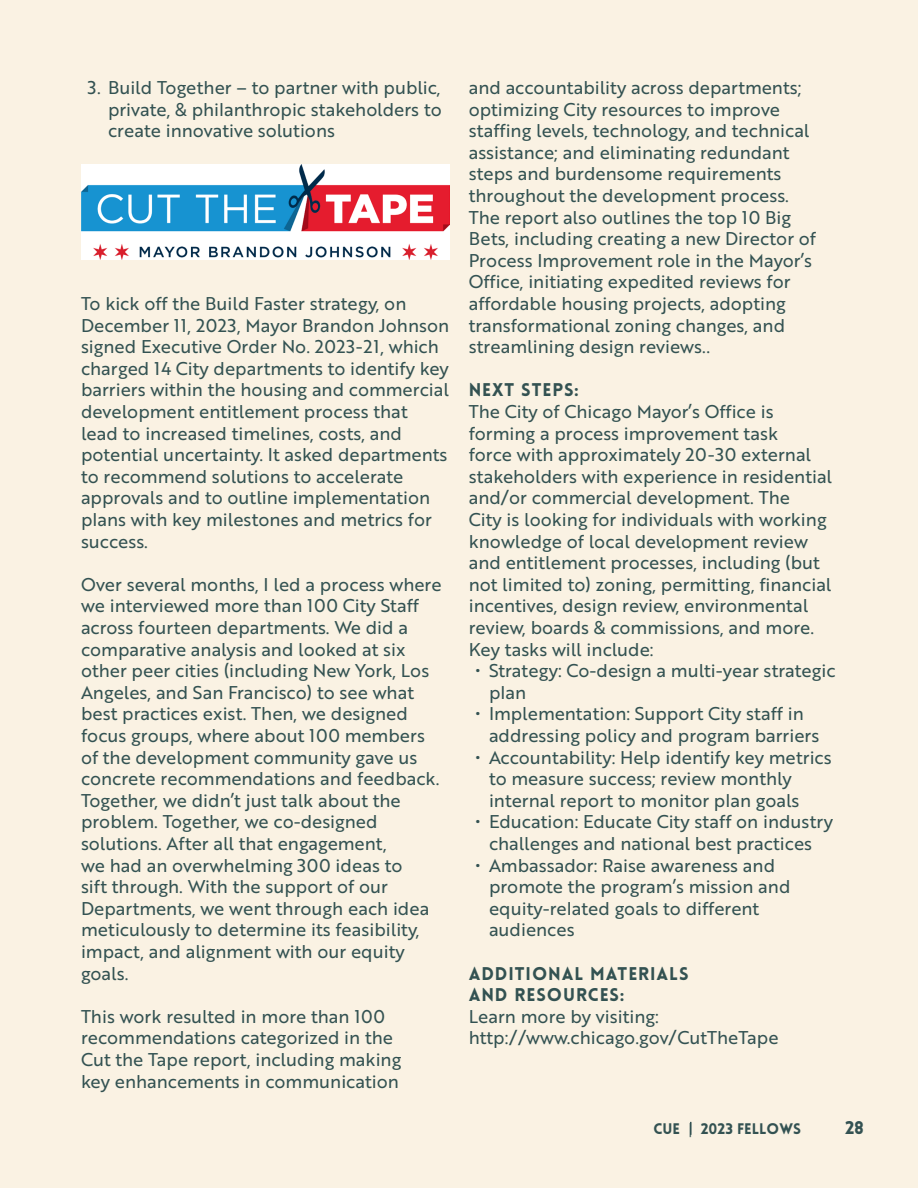
<style>
.page{position:relative;width:918px;height:1188px;background:#faf2e3}
.page>*{position:absolute;margin:0;border:0;box-sizing:border-box;transform-origin:0 0}
.t1{font:18px/21.6px "Brother 1816 Regular";color:#335252}
.t2{font:900 18px "Lovelo";letter-spacing:.05em;color:#335252}
.t3{font:900 15px "Lovelo";color:#335252}
</style>
<div class="page">
<svg style="left:690px;top:1122px;width:2px;height:13px"></svg>
<img style="left:81px;top:164px;width:368px;height:96px">
<p class="t1" style="left:108px;top:76px;width:335px;text-align:justify;text-indent:-20px">3. Build Together – to partner with public, private, &amp; philanthropic stakeholders to create innovative solutions</p>
<p class="t1" style="left:81px;top:292px;width:370px">To kick off the Build Faster strategy, on December 11, 2023, Mayor Brandon Johnson signed Executive Order No. 2023-21, which charged 14 City departments to identify key barriers within the housing and commercial development entitlement process that lead to increased timelines, costs, and potential uncertainty. It asked departments to recommend solutions to accelerate approvals and to outline implementation plans with key milestones and metrics for success.</p>
<p class="t1" style="left:81px;top:573px;width:362px">Over several months, I led a process where we interviewed more than 100 City Staff across fourteen departments. We did a comparative analysis and looked at six other peer cities (including New York, Los Angeles, and San Francisco) to see what best practices exist. Then, we designed focus groups, where about 100 members of the development community gave us concrete recommendations and feedback.<br>Together, we didn’t just talk about the problem. Together, we co-designed solutions. After all that engagement,<br>we had an overwhelming 300 ideas to<br>sift through. With the support of our Departments, we went through each idea meticulously to determine its feasibility, impact, and alignment with our equity goals.</p>
<p class="t1" style="left:81px;top:1005px;width:322px">This work resulted in more than 100 recommendations categorized in the Cut the Tape report, including making key enhancements in communication</p>
<p class="t1" style="left:469px;top:76px;width:349px">and accountability across departments; optimizing City resources to improve staffing levels, technology, and technical assistance; and eliminating redundant steps and burdensome requirements throughout the development process.<br>The report also outlines the top 10 Big Bets, including creating a new Director of Process Improvement role in the Mayor’s Office, initiating expedited reviews for affordable housing projects, adopting transformational zoning changes, and streamlining design reviews..</p>
<p class="t2" style="left:469px;top:379px;width:112px">NEXT STEPS:</p>
<p class="t1" style="left:469px;top:400px;width:365px">The City of Chicago Mayor’s Office is forming a process improvement task<br>force with approximately 20-30 external stakeholders with experience in residential and/or commercial development. The<br>City is looking for individuals with working knowledge of local development review and entitlement processes, including (but not limited to) zoning, permitting, financial incentives, design review, environmental review, boards &amp; commissions, and more.</p>
<p class="t1" style="left:469px;top:638px;width:186px">Key tasks will include:</p>
<p class="t1" style="left:489px;top:659px;width:348px;text-indent:-14px">• Strategy: Co-design a multi-year strategic plan</p>
<p class="t1" style="left:489px;top:702px;width:332px;text-indent:-14px">• Implementation: Support City staff in addressing policy and program barriers</p>
<p class="t1" style="left:489px;top:746px;width:344px;text-indent:-14px">• Accountability: Help identify key metrics to measure success; review monthly internal report to monitor plan goals</p>
<p class="t1" style="left:476px;top:810px;width:359px;text-align:center">• Education: Educate City staff on industry challenges and national best practices</p>
<p class="t1" style="left:489px;top:854px;width:303px;text-indent:-14px">• Ambassador: Raise awareness and promote the program’s mission and equity-related goals to different audiences</p>
<p class="t2" style="left:469px;top:962px;width:221px">ADDITIONAL MATERIALS</p>
<p class="t2" style="left:469px;top:984px;width:157px">AND RESOURCES:</p>
<p class="t1" style="left:469px;top:1005px;width:192px">Learn more by visiting:</p>
<p class="t1" style="left:469px;top:1026px;width:311px">http://www.chicago.gov/CutTheTape</p>
<p class="t3" style="left:653px;top:1119px;width:149px">CUE | 2023 FELLOWS</p>
<p class="t2" style="left:845px;top:1116px;width:20px">28</p>
</div>
